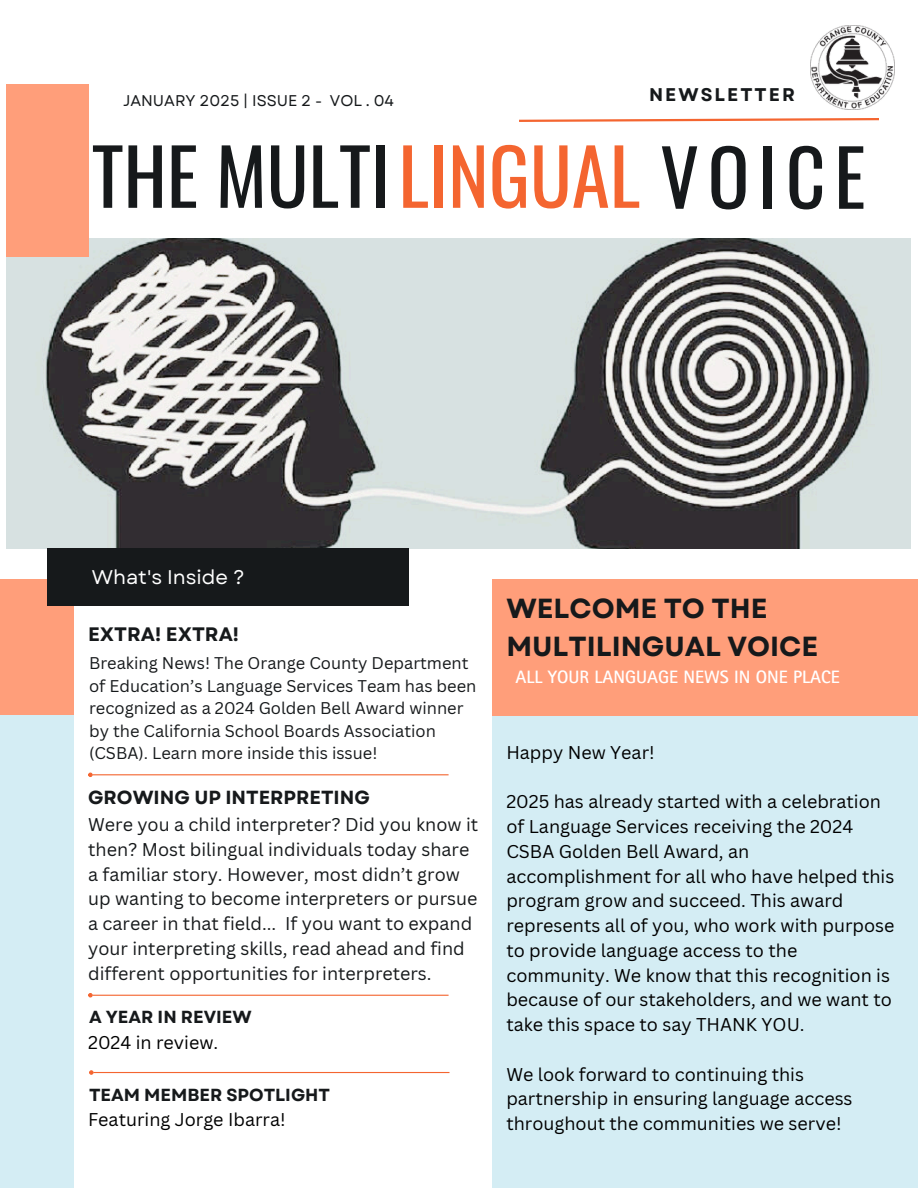
<style>
.page{position:relative;width:918px;height:1188px;background:#fff}
.page>*{position:absolute;margin:0;border:0;box-sizing:border-box;transform-origin:0 0}
.t1{font:77.1px "Oswald";color:#16191b}
.t2{font:700 27.6px/38.1px "Garet";color:#16191b}
.t3{font:19.8px "Garet";color:#fff}
.t4{font:700 19.5px "Garet";color:#16191b}
.t5{font:700 18.9px "Garet";color:#16191b}
.t6{font:700 18.3px "Garet";letter-spacing:.115em;color:#16191b}
.t7{font:18px/24.8px "Canva Sans";color:#000}
.t8{font:18px/24.8px "Canva Sans";color:#16191b}
.t9{font:700 18px "Rotis Sans Serif Pro";color:#fff}
.t10{font:700 17.4px "Garet";color:#16191b}
.t11{font:16.5px/22.5px "Canva Sans";color:#16191b}
.t12{font:15.45px "Garet";color:#16191b}
.s1{color:#f46530}
</style>
<div class="page">
<img style="left:6px;top:239px;width:905px;height:309px">
<div style="left:6px;top:84px;width:82px;height:172px;background:#ff9e7a"></div>
<svg style="left:519px;top:118px;width:360px;height:4px"></svg>
<div style="left:492px;top:579px;width:426px;height:137px;background:#ff9e7a"></div>
<div style="left:492px;top:716px;width:426px;height:472px;background:#d4edf4"></div>
<div style="left:0;top:579px;width:74px;height:146px;background:#ff9e7a"></div>
<div style="left:0;top:716px;width:74px;height:472px;background:#d4edf4"></div>
<hr style="left:92px;top:774px;width:357px;height:1px;background:#f46530">
<svg style="left:88px;top:773px;width:5px;height:4px"></svg>
<hr style="left:92px;top:995px;width:357px;height:1px;background:#f46530">
<svg style="left:88px;top:993px;width:5px;height:4px"></svg>
<hr style="left:93px;top:1072px;width:356px;height:1px;background:#f46530">
<svg style="left:89px;top:1070px;width:5px;height:5px"></svg>
<img style="left:810px;top:25px;width:85px;height:85px">
<div style="left:47px;top:548px;width:362px;height:57px;background:#16191b"></div>
<p class="t12" style="left:123px;top:90px;width:273px">JANUARY 2025 | ISSUE 2 - VOL . 04</p>
<p class="t6" style="left:649px;top:82px;width:147px">NEWSLETTER</p>
<p class="t1" style="left:92px;top:116px;width:775px">THE MULTI<span class="s1">LINGUAL</span> VOICE</p>
<h1 class="t3" style="left:92px;top:563px;width:155px">What's Inside ?</h1>
<p class="t4" style="left:88px;top:621px;width:152px">EXTRA! EXTRA!</p>
<h3 class="t11" style="left:89px;top:651px;width:389px">Breaking News! The Orange County Department of Education’s Language Services Team has been recognized as a 2024 Golden Bell Award winner by the California School Boards Association (CSBA). Learn more inside this issue!</h3>
<h3 class="t5" style="left:88px;top:784px;width:283px">GROWING UP INTERPRETING</h3>
<h6 class="t8" style="left:88px;top:812px;width:392px">Were you a child interpreter? Did you know it then? Most bilingual individuals today share a familiar story. However, most didn’t grow up wanting to become interpreters or pursue a career in that field... If you want to expand your interpreting skills, read ahead and find different opportunities for interpreters.</h6>
<h4 class="t10" style="left:89px;top:1005px;width:164px">A YEAR IN REVIEW</h4>
<h4 class="t7" style="left:88px;top:1030px;width:132px">2024 in review.</h4>
<p class="t10" style="left:89px;top:1082px;width:242px">TEAM MEMBER SPOTLIGHT</p>
<h5 class="t7" style="left:88px;top:1107px;width:199px">Featuring Jorge Ibarra!</h5>
<h1 class="t2" style="left:506px;top:589px;width:313px">WELCOME TO THE<br>MULTILINGUAL VOICE</h1>
<h1 class="t9" style="left:516px;top:671px;width:326px">ALL YOUR LANGUAGE NEWS IN ONE PLACE</h1>
<h4 class="t7" style="left:506px;top:739px;width:150px">Happy New Year!</h4>
<p class="t7" style="left:506px;top:789px;width:390px">2025 has already started with a celebration of Language Services receiving the 2024<br>CSBA Golden Bell Award, an accomplishment for all who have helped this program grow and succeed. This award represents all of you, who work with purpose to provide language access to the community. We know that this recognition is because of our stakeholders, and we want to take this space to say THANK YOU.</p>
<h5 class="t7" style="left:506px;top:1061px;width:348px">We look forward to continuing this partnership in ensuring language access throughout the communities we serve!</h5>
</div>
